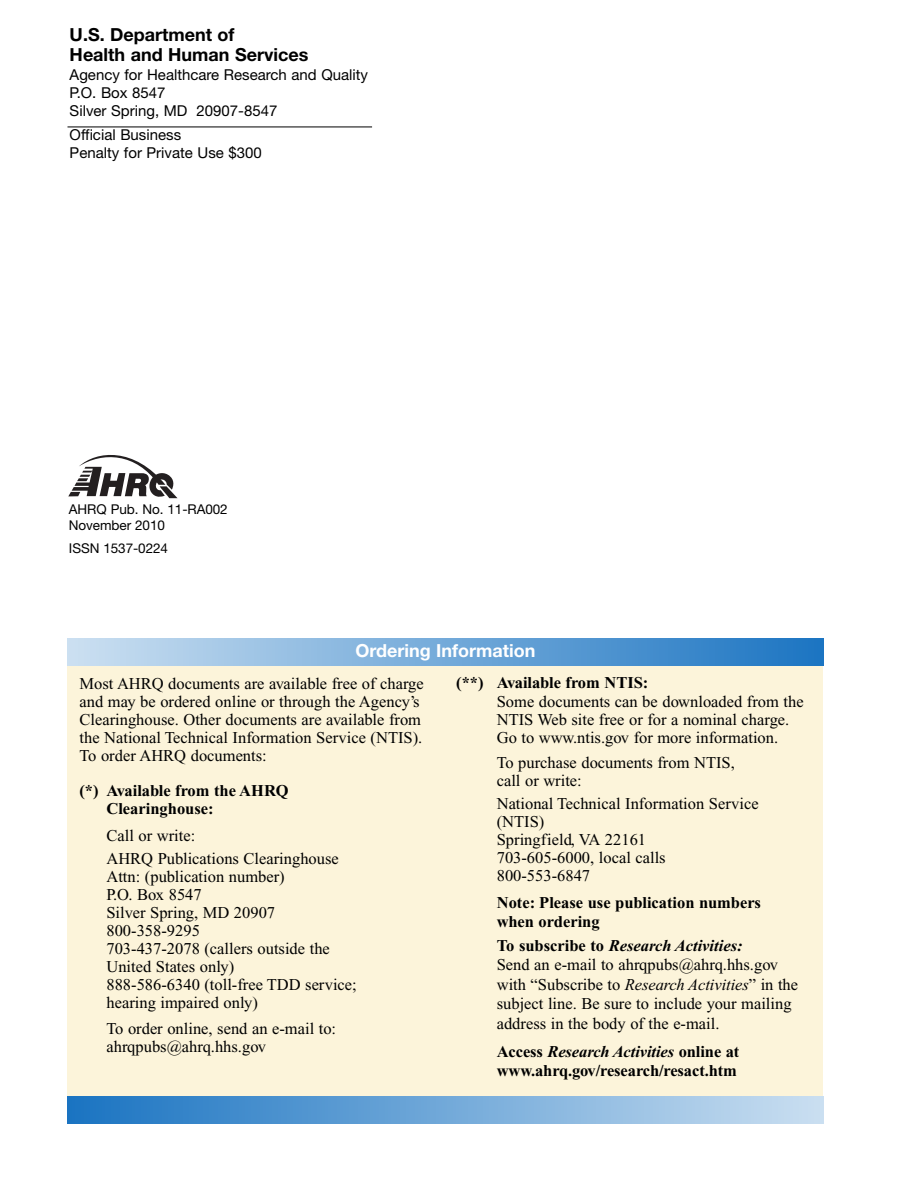
<style>
.page{position:relative;width:918px;height:1188px;background:#fff}
.page>*{position:absolute;margin:0;border:0;box-sizing:border-box;transform-origin:0 0}
.t1{font:700 18px/19.5px "Helvetica Neue";color:#000}
.t2{font:700 18px "Helvetica Neue";color:#fff}
.t3{font:16.5px/18px "Times New Roman";color:#000}
.t4{font:700 16.5px/18px "Times New Roman";color:#000}
.t5{font:15px/18px "Helvetica Neue";color:#000}
.t6{font:13.5px/15.8px "Helvetica Neue";letter-spacing:-.005em;color:#000}
.s1{font-weight:700}
.s2{font-weight:700;font-style:italic}
.s3{font-style:italic}
</style>
<div class="page">
<svg style="left:68px;top:455px;width:110px;height:43px"></svg>
<div style="left:68px;top:662px;width:756px;height:442px;background:#fcf4da"></div>
<div style="left:68px;top:1097px;width:756px;height:27px;background:linear-gradient(to right,#1a73c1,#cadff1)"></div>
<div style="left:68px;top:638px;width:756px;height:27px;background:linear-gradient(to right,#cce0f1,#1b74c2)"></div>
<hr style="left:68px;top:127px;width:304px;height:1px;background:#000">
<p class="t1" style="left:70px;top:27px;width:240px">U.S. Department of<br>Health and Human Services</p>
<p class="t5" style="left:70px;top:67px;width:300px">Agency for Healthcare Research and Quality<br>P.O. Box 8547<br>Silver Spring, MD 20907-8547</p>
<p class="t5" style="left:70px;top:127px;width:194px">Official Business<br>Penalty for Private Use $300</p>
<p class="t6" style="left:69px;top:503px;width:160px">AHRQ Pub. No. 11-RA002<br>November 2010</p>
<p class="t6" style="left:69px;top:542px;width:101px">ISSN 1537-0224</p>
<p class="t2" style="left:355px;top:644px;width:182px">Ordering Information</p>
<p class="t3" style="left:79px;top:676px;width:346px">Most AHRQ documents are available free of charge and may be ordered online or through the Agency’s Clearinghouse. Other documents are available from the National Technical Information Service (NTIS).<br>To order AHRQ documents:</p>
<p class="t4" style="left:107px;top:784px;width:184px;text-indent:-27px">(*) Available from the AHRQ<br>Clearinghouse:</p>
<p class="t3" style="left:106px;top:826px;width:234px;line-height:22.4px">Call or write:<br>AHRQ Publications Clearinghouse</p>
<p class="t3" style="left:106px;top:869px;width:252px">Attn: (publication number)<br>P.O. Box 8547<br>Silver Spring, MD 20907<br>800-358-9295<br>703-437-2078 (callers outside the<br>United States only)<br>888-586-6340 (toll-free TDD service; hearing impaired only)</p>
<p class="t3" style="left:106px;top:1021px;width:231px">To order online, send an e-mail to: ahrqpubs@ahrq.hhs.gov</p>
<p class="t4" style="left:456px;top:676px;width:194px">(**) Available from NTIS:</p>
<p class="t3" style="left:497px;top:694px;width:308px">Some documents can be downloaded from the<br>NTIS Web site free or for a nominal charge.<br>Go to www.ntis.gov for more information.</p>
<p class="t3" style="left:497px;top:755px;width:240px">To purchase documents from NTIS, call or write:</p>
<p class="t3" style="left:497px;top:796px;width:263px">National Technical Information Service (NTIS)<br>Springfield, VA 22161<br>703-605-6000, local calls<br>800-553-6847</p>
<p class="t4" style="left:497px;top:894px;width:266px;line-height:19.5px">Note: Please use publication numbers when ordering</p>
<p class="t3" style="left:497px;top:937px;width:303px;line-height:19.5px"><span class="s1">To subscribe to</span> <span class="s2">Research Activities:<br></span>Send an e-mail to ahrqpubs@ahrq.hhs.gov with “Subscribe to <span class="s3">Research Activities</span>” in the subject line. Be sure to include your mailing address in the body of the e-mail.</p>
<p class="t4" style="left:497px;top:1044px;width:244px;line-height:18.5px">Access <span class="s3">Research Activities</span> online at www.ahrq.gov/research/resact.htm</p>
</div>
